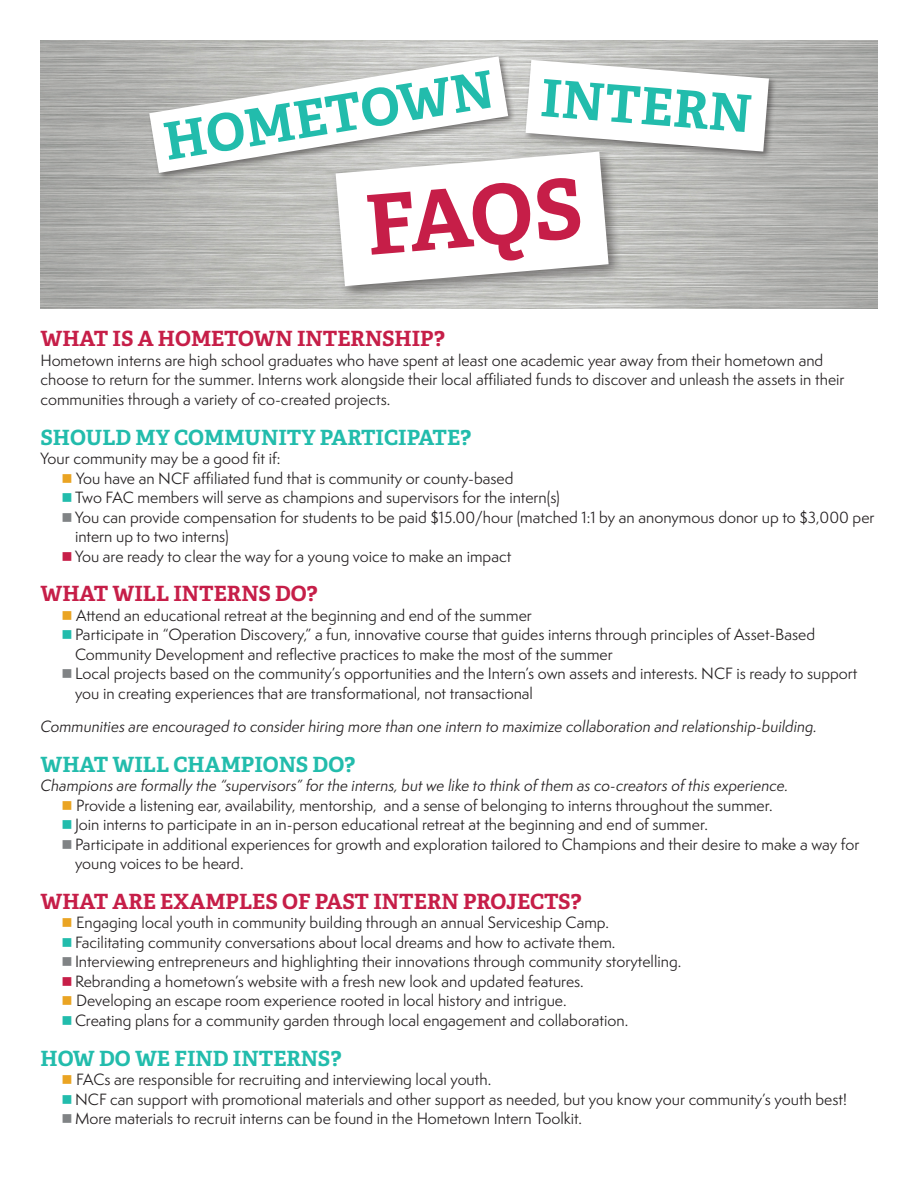
<style>
.page{position:relative;width:918px;height:1188px;background:#fff}
.page>*{position:absolute;margin:0;border:0;box-sizing:border-box;transform-origin:0 0}
.t1{font:700 82.5px "Adelle";color:#c61e48}
.t2{font:700 51.3px "Adelle";color:#22bcac}
.t3{font:700 21px "Adelle";color:#c61e48}
.t4{font:700 21px "Adelle";color:#22bcac}
.t5{font:15px/19.5px "Semplicita Pro";color:#231f20}
.t6{font:italic 15px "Semplicita Pro";color:#231f20}
.s1{color:#eaa423}
.s2{color:#22bcac}
.s3{color:#808385}
.s4{color:#c71e48}
</style>
<div class="page">
<div style="left:147px;top:54px;width:369px;height:127px;background:#231f20;opacity:.5"></div>
<div style="left:523px;top:58px;width:254px;height:102px;background:#231f20;opacity:.5"></div>
<div style="left:331px;top:147px;width:293px;height:154px;background:#231f20;opacity:.5"></div>
<svg style="left:149px;top:56px;width:620px;height:230px"></svg>
<h2 class="t2" style="left:159px;top:109px;width:335px;rotate:-9deg">HOMETOWN</h2>
<h2 class="t2" style="left:544px;top:64px;width:213px;rotate:5deg">INTERN</h2>
<h1 class="t1" style="left:362px;top:174px;width:218px;rotate:-5deg">FAQS</h1>
<h3 class="t3" style="left:40px;top:325px;width:406px">WHAT IS A HOMETOWN INTERNSHIP?</h3>
<p class="t5" style="left:40px;top:350px;width:806px">Hometown interns are high school graduates who have spent at least one academic year away from their hometown and choose to return for the summer. Interns work alongside their local affiliated funds to discover and unleash the assets in their communities through a variety of co-created projects.</p>
<h3 class="t4" style="left:40px;top:424px;width:432px">SHOULD MY COMMUNITY PARTICIPATE?</h3>
<p class="t5" style="left:40px;top:449px;width:242px">Your community may be a good fit if:</p>
<p class="t5" style="left:62px;top:468px;width:454px"><span class="s1">■</span> You have an NCF affiliated fund that is community or county-based</p>
<p class="t5" style="left:62px;top:488px;width:500px"><span class="s2">■</span> Two FAC members will serve as champions and supervisors for the intern(s)</p>
<p class="t5" style="left:75px;top:507px;width:801px;text-indent:-14px"><span class="s3">■</span> You can provide compensation for students to be paid $15.00/hour (matched 1:1 by an anonymous donor up to $3,000 per intern up to two interns)</p>
<p class="t5" style="left:62px;top:546px;width:451px"><span class="s4">■</span> You are ready to clear the way for a young voice to make an impact</p>
<h3 class="t3" style="left:40px;top:580px;width:279px">WHAT WILL INTERNS DO?</h3>
<p class="t5" style="left:62px;top:605px;width:472px"><span class="s1">■</span> Attend an educational retreat at the beginning and end of the summer</p>
<p class="t5" style="left:75px;top:625px;width:742px;text-indent:-14px"><span class="s2">■</span> Participate in “Operation Discovery,” a fun, innovative course that guides interns through principles of Asset-Based<br>Community Development and reflective practices to make the most of the summer</p>
<p class="t5" style="left:75px;top:664px;width:784px;text-indent:-14px"><span class="s3">■</span> Local projects based on the community’s opportunities and the Intern’s own assets and interests. NCF is ready to support you in creating experiences that are transformational, not transactional</p>
<p class="t6" style="left:40px;top:716px;width:778px">Communities are encouraged to consider hiring more than one intern to maximize collaboration and relationship-building.</p>
<h3 class="t4" style="left:40px;top:751px;width:316px">WHAT WILL CHAMPIONS DO?</h3>
<p class="t6" style="left:40px;top:775px;width:749px">Champions are formally the “supervisors” for the interns, but we like to think of them as co-creators of this experience.</p>
<p class="t5" style="left:62px;top:795px;width:713px"><span class="s1">■</span> Provide a listening ear, availability, mentorship, and a sense of belonging to interns throughout the summer.</p>
<p class="t5" style="left:62px;top:815px;width:648px"><span class="s2">■</span> Join interns to participate in an in-person educational retreat at the beginning and end of summer.</p>
<p class="t5" style="left:75px;top:834px;width:786px;text-indent:-14px"><span class="s3">■</span> Participate in additional experiences for growth and exploration tailored to Champions and their desire to make a way for young voices to be heard.</p>
<h3 class="t3" style="left:40px;top:888px;width:543px">WHAT ARE EXAMPLES OF PAST INTERN PROJECTS?</h3>
<p class="t5" style="left:62px;top:913px;width:549px"><span class="s1">■</span> Engaging local youth in community building through an annual Serviceship Camp.</p>
<p class="t5" style="left:62px;top:932px;width:555px"><span class="s2">■</span> Facilitating community conversations about local dreams and how to activate them.</p>
<p class="t5" style="left:62px;top:952px;width:621px"><span class="s3">■</span> Interviewing entrepreneurs and highlighting their innovations through community storytelling.</p>
<p class="t5" style="left:62px;top:971px;width:524px"><span class="s4">■</span> Rebranding a hometown’s website with a fresh new look and updated features.</p>
<p class="t5" style="left:62px;top:991px;width:507px"><span class="s1">■</span> Developing an escape room experience rooted in local history and intrigue.</p>
<p class="t5" style="left:62px;top:1010px;width:568px"><span class="s2">■</span> Creating plans for a community garden through local engagement and collaboration.</p>
<h3 class="t4" style="left:40px;top:1045px;width:302px">HOW DO WE FIND INTERNS?</h3>
<p class="t5" style="left:62px;top:1070px;width:431px"><span class="s1">■</span> FACs are responsible for recruiting and interviewing local youth.</p>
<p class="t5" style="left:62px;top:1089px;width:787px"><span class="s2">■</span> NCF can support with promotional materials and other support as needed, but you know your community’s youth best!</p>
<p class="t5" style="left:62px;top:1109px;width:522px"><span class="s3">■</span>More materials to recruit interns can be found in the Hometown Intern Toolkit.</p>
</div>
